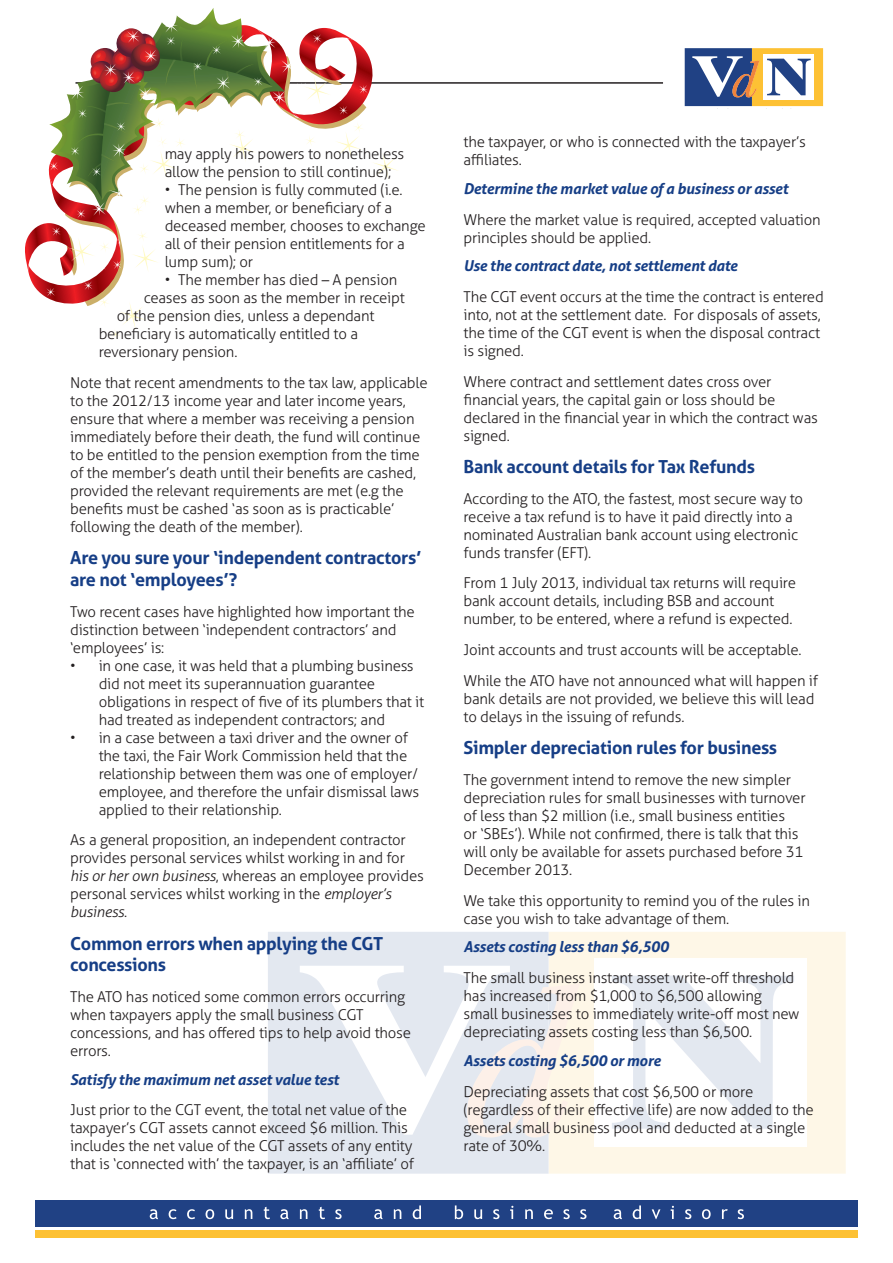
<style>
.page{position:relative;width:893px;height:1263px;background:#fff}
.page>*{position:absolute;margin:0;border:0;box-sizing:border-box;transform-origin:0 0}
.t1{font:700 18px/21.6px "Aller";letter-spacing:-.015em;color:#163e86}
.t2{font:300 15px/18px "Aller";letter-spacing:-.015em;color:#231f20}
.t3{font:italic 700 15px "Aller";letter-spacing:-.015em;color:#163e86}
.s1{font-style:italic}
</style>
<div class="page">
<div style="left:549px;top:932px;width:297px;height:242px;background:#fef7e7"></div>
<div style="left:268px;top:932px;width:281px;height:242px;background:#e3e8f0"></div>
<div style="left:594px;top:958px;width:213px;height:189px;background:#fff"></div>
<svg style="left:300px;top:966px;width:280px;height:171px"></svg>
<svg style="left:612px;top:975px;width:182px;height:154px"></svg>
<div style="left:35px;top:1230px;width:823px;height:7px;background:#fdc134"></div>
<div style="left:35px;top:1200px;width:823px;height:26px;background:#204184"></div>
<svg style="left:150px;top:1209px;width:8px;height:10px"></svg>
<svg style="left:169px;top:1209px;width:8px;height:10px"></svg>
<svg style="left:187px;top:1209px;width:8px;height:10px"></svg>
<svg style="left:206px;top:1209px;width:8px;height:10px"></svg>
<svg style="left:225px;top:1209px;width:8px;height:10px"></svg>
<svg style="left:245px;top:1209px;width:7px;height:10px"></svg>
<svg style="left:264px;top:1207px;width:6px;height:12px"></svg>
<svg style="left:280px;top:1209px;width:9px;height:10px"></svg>
<svg style="left:300px;top:1209px;width:7px;height:10px"></svg>
<svg style="left:319px;top:1207px;width:6px;height:12px"></svg>
<svg style="left:335px;top:1209px;width:7px;height:10px"></svg>
<svg style="left:374px;top:1209px;width:8px;height:10px"></svg>
<svg style="left:394px;top:1209px;width:7px;height:10px"></svg>
<svg style="left:413px;top:1205px;width:8px;height:14px"></svg>
<svg style="left:455px;top:1205px;width:8px;height:14px"></svg>
<svg style="left:474px;top:1209px;width:8px;height:10px"></svg>
<svg style="left:493px;top:1209px;width:6px;height:10px"></svg>
<svg style="left:510px;top:1206px;width:3px;height:13px"></svg>
<svg style="left:525px;top:1209px;width:8px;height:10px"></svg>
<svg style="left:544px;top:1209px;width:9px;height:10px"></svg>
<svg style="left:563px;top:1209px;width:7px;height:10px"></svg>
<svg style="left:580px;top:1209px;width:6px;height:10px"></svg>
<svg style="left:614px;top:1209px;width:8px;height:10px"></svg>
<svg style="left:633px;top:1205px;width:8px;height:14px"></svg>
<svg style="left:652px;top:1209px;width:8px;height:10px"></svg>
<svg style="left:671px;top:1206px;width:3px;height:13px"></svg>
<svg style="left:685px;top:1209px;width:6px;height:10px"></svg>
<svg style="left:702px;top:1209px;width:9px;height:10px"></svg>
<svg style="left:722px;top:1209px;width:6px;height:10px"></svg>
<svg style="left:738px;top:1209px;width:6px;height:10px"></svg>
<svg style="left:685px;top:48px;width:138px;height:58px"></svg>
<hr style="left:75px;top:82px;width:588px;height:2px;background:#231f20">
<svg style="left:25px;top:8px;width:374px;height:330px"></svg>
<p class="t2" style="left:165px;top:145px;width:241px">may apply his powers to nonetheless allow the pension to still continue);</p>
<p class="t2" style="left:165px;top:181px;width:262px">• The pension is fully commuted (i.e. when a member, or beneficiary of a deceased member, chooses to exchange all of their pension entitlements for a lump sum); or</p>
<p class="t2" style="left:165px;top:271px;width:234px">• The member has died – A pension</p>
<p class="t2" style="left:144px;top:289px;width:263px">ceases as soon as the member in receipt</p>
<p class="t2" style="left:117px;top:307px;width:259px">of the pension dies, unless a dependant</p>
<p class="t2" style="left:99px;top:325px;width:261px">beneficiary is automatically entitled to a</p>
<p class="t2" style="left:99px;top:343px;width:140px">reversionary pension.</p>
<p class="t2" style="left:70px;top:374px;width:359px">Note that recent amendments to the tax law, applicable to the 2012/13 income year and later income years, ensure that where a member was receiving a pension immediately before their death, the fund will continue to be entitled to the pension exemption from the time of the member’s death until their benefits are cashed, provided the relevant requirements are met (e.g the benefits must be cashed ‘as soon as is practicable’ following the death of the member).</p>
<p class="t1" style="left:70px;top:547px;width:353px">Are you sure your ‘independent contractors’ are not ‘employees’?</p>
<p class="t2" style="left:70px;top:602px;width:346px">Two recent cases have highlighted how important the distinction between ‘independent contractors’ and ‘employees’ is:</p>
<p class="t2" style="left:99px;top:656px;width:327px;text-indent:-28px">• in one case, it was held that a plumbing business did not meet its superannuation guarantee obligations in respect of five of its plumbers that it had treated as independent contractors; and</p>
<p class="t2" style="left:99px;top:728px;width:322px;text-indent:-28px">• in a case between a taxi driver and the owner of the taxi, the Fair Work Commission held that the relationship between them was one of employer/ employee, and therefore the unfair dismissal laws applied to their relationship.</p>
<p class="t2" style="left:70px;top:831px;width:355px">As a general proposition, an independent contractor provides personal services whilst working in and for <span class="s1">his or her own business</span>, whereas an employee provides personal services whilst working in the <span class="s1">employer’s business</span>.</p>
<p class="t1" style="left:70px;top:932px;width:315px">Common errors when applying the CGT concessions</p>
<p class="t2" style="left:70px;top:988px;width:342px">The ATO has noticed some common errors occurring when taxpayers apply the small business CGT concessions, and has offered tips to help avoid those errors.</p>
<p class="t3" style="left:70px;top:1070px;width:270px">Satisfy the maximum net asset value test</p>
<p class="t2" style="left:70px;top:1101px;width:345px">Just prior to the CGT event, the total net value of the taxpayer’s CGT assets cannot exceed $6 million. This includes the net value of the CGT assets of any entity that is ‘connected with’ the taxpayer, is an ‘affiliate’ of</p>
<p class="t2" style="left:463px;top:133px;width:344px">the taxpayer, or who is connected with the taxpayer’s affiliates.</p>
<p class="t3" style="left:463px;top:179px;width:326px">Determine the market value of a business or asset</p>
<p class="t2" style="left:463px;top:210px;width:359px">Where the market value is required, accepted valuation principles should be applied.</p>
<p class="t3" style="left:463px;top:256px;width:275px">Use the contract date, not settlement date</p>
<p class="t2" style="left:463px;top:288px;width:362px">The CGT event occurs at the time the contract is entered into, not at the settlement date. For disposals of assets, the time of the CGT event is when the disposal contract is signed.</p>
<p class="t2" style="left:463px;top:372px;width:356px">Where contract and settlement dates cross over financial years, the capital gain or loss should be declared in the financial year in which the contract was signed.</p>
<p class="t1" style="left:463px;top:456px;width:293px">Bank account details for Tax Refunds</p>
<p class="t2" style="left:463px;top:489px;width:341px">According to the ATO, the fastest, most secure way to receive a tax refund is to have it paid directly into a nominated Australian bank account using electronic funds transfer (EFT).</p>
<p class="t2" style="left:463px;top:574px;width:334px">From 1 July 2013, individual tax returns will require bank account details, including BSB and account number, to be entered, where a refund is expected.</p>
<p class="t2" style="left:463px;top:634px;width:356px;line-height:30.8px">Joint accounts and trust accounts will be acceptable.<br>While the ATO have not announced what will happen if</p>
<p class="t2" style="left:463px;top:690px;width:353px">bank details are not provided, we believe this will lead to delays in the issuing of refunds.</p>
<p class="t1" style="left:463px;top:737px;width:315px">Simpler depreciation rules for business</p>
<p class="t2" style="left:463px;top:771px;width:344px">The government intend to remove the new simpler depreciation rules for small businesses with turnover of less than $2 million (i.e., small business entities<br>or ‘SBEs’). While not confirmed, there is talk that this will only be available for assets purchased before 31<br>December 2013.</p>
<p class="t2" style="left:463px;top:891px;width:348px">We take this opportunity to remind you of the rules in case you wish to take advantage of them.</p>
<p class="t3" style="left:463px;top:938px;width:207px">Assets costing less than $6,500</p>
<p class="t2" style="left:463px;top:969px;width:338px">The small business instant asset write-off threshold has increased from $1,000 to $6,500 allowing small businesses to immediately write-off most new depreciating assets costing less than $6,500.</p>
<p class="t3" style="left:463px;top:1051px;width:199px">Assets costing $6,500 or more</p>
<p class="t2" style="left:463px;top:1082px;width:352px">Depreciating assets that cost $6,500 or more (regardless of their effective life) are now added to the general small business pool and deducted at a single rate of 30%.</p>
</div>
